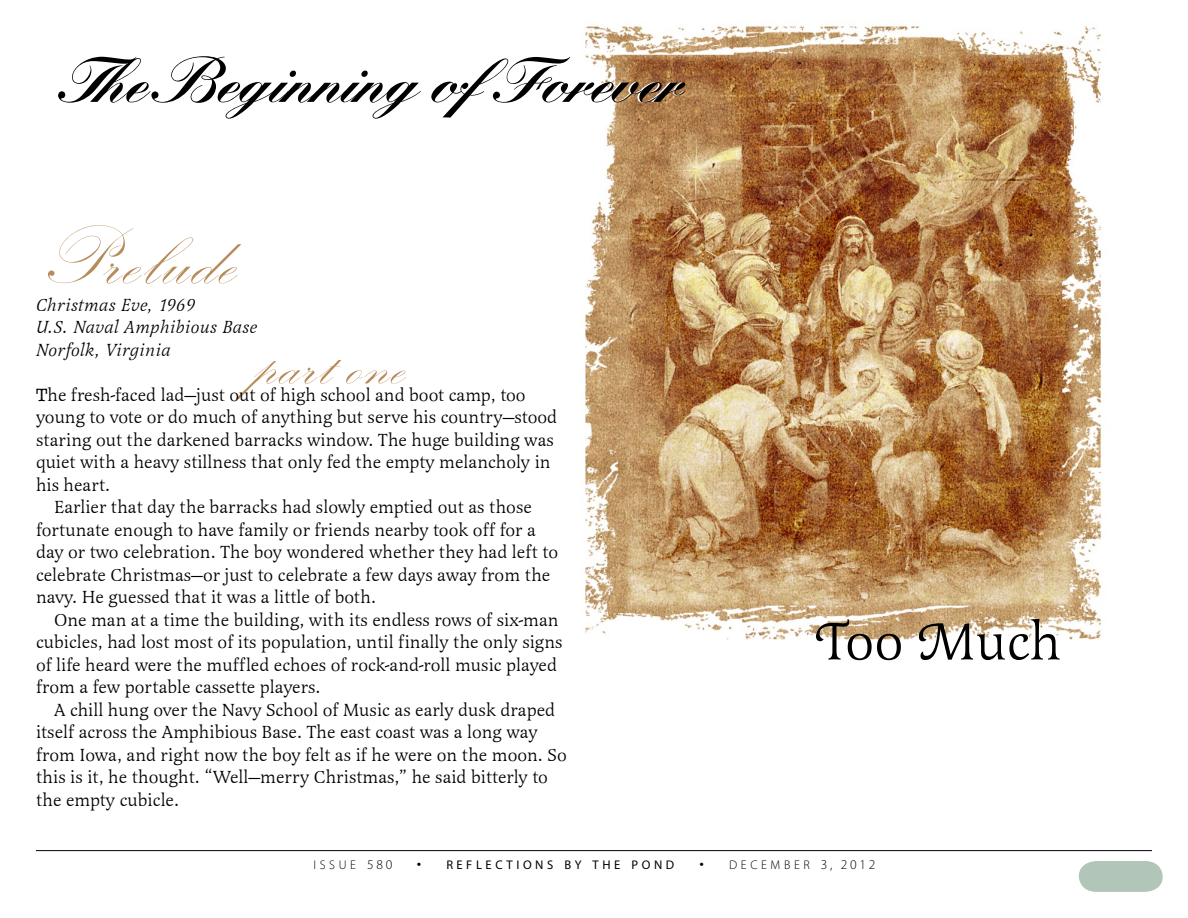
<style>
.page{position:relative;width:1188px;height:918px;background:#fff}
.page>*{position:absolute;margin:0;border:0;box-sizing:border-box;transform-origin:0 0}
.t1{font:500 85.05px "Kunstlerschreibsch D";letter-spacing:.025em;color:#b78b5a}
.t2{font:500 68.7px "Kunstlerschreibsch D";letter-spacing:.025em;color:#b78b5a}
.t3{font:700 66.6px "Kunstlerschreibsch D";color:#000}
.t4{font:54px "Latienne Swa T";color:#000}
.t5{font:18px/22.5px "Latienne T";color:#000}
.t6{font:italic 18px/22.5px "Latienne T";letter-spacing:.025em;color:#000}
.t7{font:300 12.6px "Myriad Pro";letter-spacing:.285em;color:#000}
.t8{font:12.6px "Myriad Pro";letter-spacing:.285em;color:#000}
.s1{font-family:"American Typewriter";font-weight:500}
.s2{font-size:13.5px}
.s3{font-weight:300;font-size:18px}
.s4{font-size:18px}
</style>
<div class="page">
<svg style="left:1079px;top:861px;width:84px;height:31px;background:#b8cabf"></svg>
<img style="left:584px;top:25px;width:518px;height:615px">
<hr style="left:36px;top:850px;width:1116px;height:1px;background:#000">
<h3 class="t3" style="left:51px;top:44px;width:626px">The Beginning ofForever</h3>
<h1 class="t1" style="left:36px;top:213px;width:200px">Prelude</h1>
<p class="t6" style="left:36px;top:293px;width:223px">Christmas Eve, 1969<br>U.S. Naval Amphibious Base<br>Norfolk, Virginia</p>
<p class="t5" style="left:36px;top:383px;width:523px"><span class="s1">T</span>he fresh-faced lad—just out of high school and boot camp, too young to vote or do much of anything but serve his country—stood staring out the darkened barracks window. The huge building was quiet with a heavy stillness that only fed the empty melancholy in his heart.</p>
<p class="t5" style="left:36px;top:496px;width:524px;text-indent:18px">Earlier that day the barracks had slowly emptied out as those fortunate enough to have family or friends nearby took off for a day or two celebration. The boy wondered whether they had left to celebrate Christmas—or just to celebrate a few days away from the navy. He guessed that it was a little of both.</p>
<p class="t5" style="left:36px;top:608px;width:528px;text-indent:18px">One man at a time the building, with its endless rows of six-man cubicles, had lost most of its population, until finally the only signs of life heard were the muffled echoes of rock-and-roll music played from a few portable cassette players.</p>
<p class="t5" style="left:36px;top:698px;width:532px;text-indent:18px">A chill hung over the Navy School of Music as early dusk draped itself across the Amphibious Base. The east coast was a long way from Iowa, and right now the boy felt as if he were on the moon. So this is it, he thought. “Well—merry Christmas,” he said bitterly to the empty cubicle.</p>
<h2 class="t2" style="left:252px;top:327px;width:153px">part one</h2>
<h3 class="t4" style="left:816px;top:610px;width:247px">Too Much</h3>
<p class="t7" style="left:314px;top:857px;width:80px">ISSUE <span class="s2">580</span></p>
<p class="t8" style="left:417px;top:857px;width:259px"><span class="s3">•</span> REFLECTIONS BY THE POND</p>
<p class="t7" style="left:700px;top:857px;width:177px"><span class="s4">•</span> DECEMBER <span class="s2">3, 2012</span></p>
</div>
